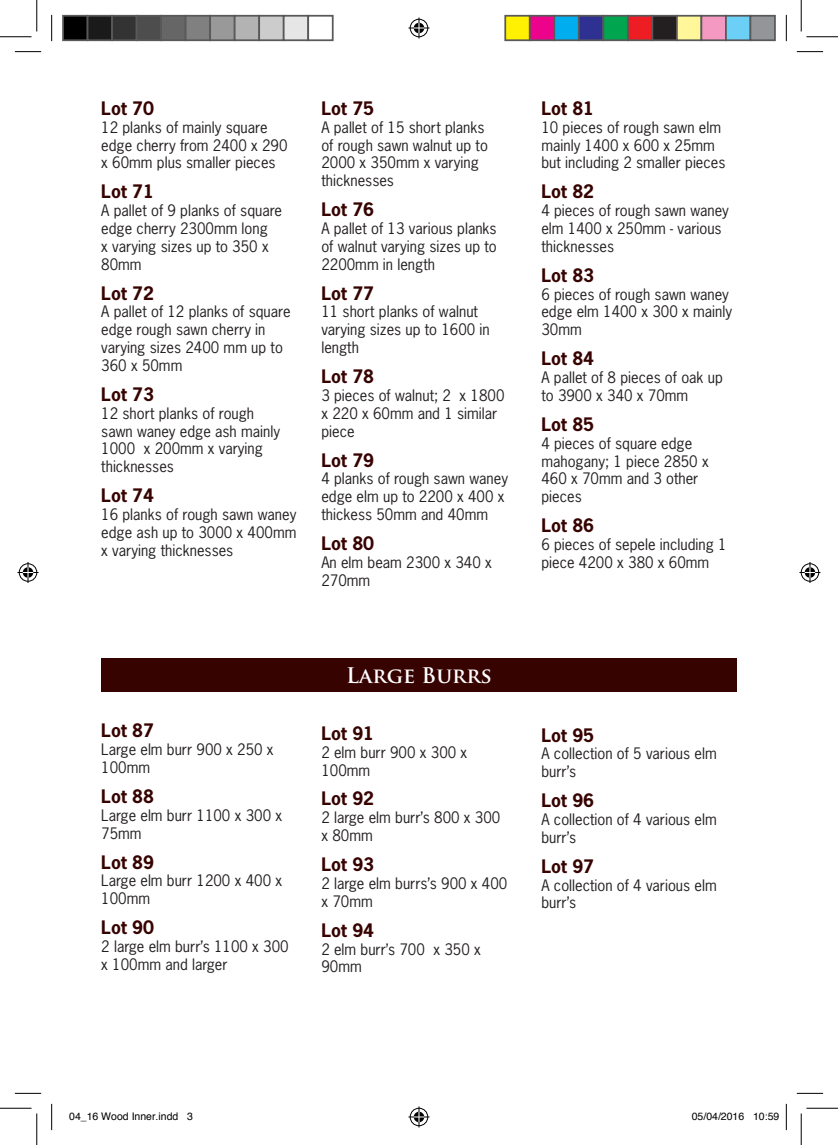
<style>
.page{position:relative;width:838px;height:1145px;background:#fff}
.page>*{position:absolute;margin:0;border:0;box-sizing:border-box;transform-origin:0 0}
.t1{font:700 21px "Trajan Pro";color:#fff}
.t2{font:700 17.5px "News Gothic Std";color:#360300}
.t3{font:14.88px/17.8px "News Gothic Std";color:#231f20}
.t4{font:10.5px "Helvetica";color:#000}
</style>
<div class="page">
<div style="left:101px;top:658px;width:635px;height:34px;background:#360300"></div>
<svg style="left:15px;top:51px;width:26px;height:1px"></svg>
<svg style="left:796px;top:51px;width:27px;height:1px"></svg>
<svg style="left:15px;top:1093px;width:26px;height:1px"></svg>
<svg style="left:796px;top:1093px;width:27px;height:1px"></svg>
<svg style="left:51px;top:15px;width:1px;height:26px"></svg>
<svg style="left:51px;top:1104px;width:1px;height:26px"></svg>
<svg style="left:786px;top:15px;width:1px;height:26px"></svg>
<svg style="left:786px;top:1104px;width:1px;height:26px"></svg>
<hr style="left:0;top:36px;width:32px;height:1px;background:#000">
<hr style="left:806px;top:36px;width:31px;height:1px;background:#000">
<hr style="left:0;top:1108px;width:32px;height:1px;background:#000">
<hr style="left:806px;top:1108px;width:31px;height:1px;background:#000">
<hr style="left:36px;top:0;width:1px;height:31px;background:#000">
<hr style="left:36px;top:1113px;width:1px;height:32px;background:#000">
<hr style="left:800px;top:0;width:1px;height:31px;background:#000">
<hr style="left:800px;top:1113px;width:1px;height:32px;background:#000">
<svg style="left:408px;top:18px;width:21px;height:21px"></svg>
<svg style="left:408px;top:1106px;width:21px;height:21px"></svg>
<svg style="left:18px;top:562px;width:21px;height:21px"></svg>
<svg style="left:799px;top:562px;width:21px;height:21px"></svg>
<div style="left:63px;top:16px;width:25px;height:24px;background:#000"></div>
<div style="left:62px;top:15px;width:26px;height:26px;border:2px solid #595959"></div>
<div style="left:88px;top:16px;width:24px;height:24px;background:#1a1a1a"></div>
<div style="left:87px;top:15px;width:26px;height:26px;border:2px solid #595959"></div>
<div style="left:112px;top:16px;width:25px;height:24px;background:#333"></div>
<div style="left:111px;top:15px;width:26px;height:26px;border:2px solid #595959"></div>
<div style="left:137px;top:16px;width:24px;height:24px;background:#4d4d4d"></div>
<div style="left:136px;top:15px;width:26px;height:26px;border:2px solid #595959"></div>
<div style="left:161px;top:16px;width:25px;height:24px;background:#666"></div>
<div style="left:160px;top:15px;width:26px;height:26px;border:2px solid #595959"></div>
<div style="left:186px;top:16px;width:24px;height:24px;background:#808080"></div>
<div style="left:185px;top:15px;width:26px;height:26px;border:2px solid #595959"></div>
<div style="left:210px;top:16px;width:25px;height:24px;background:#999"></div>
<div style="left:209px;top:15px;width:26px;height:26px;border:2px solid #595959"></div>
<div style="left:235px;top:16px;width:24px;height:24px;background:#b3b3b3"></div>
<div style="left:234px;top:15px;width:26px;height:26px;border:2px solid #595959"></div>
<div style="left:259px;top:16px;width:25px;height:24px;background:#ccc"></div>
<div style="left:258px;top:15px;width:26px;height:26px;border:2px solid #595959"></div>
<div style="left:284px;top:16px;width:24px;height:24px;background:#e6e6e6"></div>
<div style="left:283px;top:15px;width:26px;height:26px;border:2px solid #595959"></div>
<div style="left:307px;top:15px;width:26px;height:26px;border:2px solid #595959"></div>
<div style="left:505px;top:16px;width:24px;height:24px;background:#fff101"></div>
<div style="left:504px;top:15px;width:26px;height:26px;border:2px solid #595959"></div>
<div style="left:529px;top:16px;width:25px;height:24px;background:#ed028c"></div>
<div style="left:529px;top:15px;width:26px;height:26px;border:2px solid #595959"></div>
<div style="left:554px;top:16px;width:24px;height:24px;background:#00aeef"></div>
<div style="left:553px;top:15px;width:26px;height:26px;border:2px solid #595959"></div>
<div style="left:578px;top:16px;width:25px;height:24px;background:#2e3092"></div>
<div style="left:578px;top:15px;width:26px;height:26px;border:2px solid #595959"></div>
<div style="left:603px;top:16px;width:24px;height:24px;background:#00a54f"></div>
<div style="left:602px;top:15px;width:26px;height:26px;border:2px solid #595959"></div>
<div style="left:627px;top:16px;width:25px;height:24px;background:#ee1d23"></div>
<div style="left:627px;top:15px;width:26px;height:26px;border:2px solid #595959"></div>
<div style="left:652px;top:16px;width:24px;height:24px;background:#231f20"></div>
<div style="left:651px;top:15px;width:26px;height:26px;border:2px solid #595959"></div>
<div style="left:676px;top:16px;width:25px;height:24px;background:#fff79a"></div>
<div style="left:676px;top:15px;width:26px;height:26px;border:2px solid #595959"></div>
<div style="left:701px;top:16px;width:24px;height:24px;background:#f499c2"></div>
<div style="left:700px;top:15px;width:26px;height:26px;border:2px solid #595959"></div>
<div style="left:725px;top:16px;width:25px;height:24px;background:#6bcff6"></div>
<div style="left:725px;top:15px;width:26px;height:26px;border:2px solid #595959"></div>
<div style="left:750px;top:16px;width:24px;height:24px;background:#939598"></div>
<div style="left:749px;top:15px;width:26px;height:26px;border:2px solid #595959"></div>
<p class="t2" style="left:101px;top:97px;width:54px">Lot 70</p>
<p class="t3" style="left:101px;top:118px;width:188px">12 planks of mainly square edge cherry from 2400 x 290 x 60mm plus smaller pieces</p>
<p class="t2" style="left:101px;top:180px;width:54px">Lot 71</p>
<p class="t3" style="left:101px;top:202px;width:182px">A pallet of 9 planks of square edge cherry 2300mm long<br>x varying sizes up to 350 x<br>80mm</p>
<p class="t2" style="left:101px;top:281px;width:54px">Lot 72</p>
<p class="t3" style="left:101px;top:303px;width:191px">A pallet of 12 planks of square edge rough sawn cherry in varying sizes 2400 mm up to<br>360 x 50mm</p>
<p class="t2" style="left:101px;top:383px;width:54px">Lot 73</p>
<p class="t3" style="left:101px;top:404px;width:180px">12 short planks of rough sawn waney edge ash mainly<br>1000 x 200mm x varying thicknesses</p>
<p class="t2" style="left:101px;top:484px;width:54px">Lot 74</p>
<p class="t3" style="left:101px;top:505px;width:197px;text-align:justify">16 planks of rough sawn waney edge ash up to 3000 x 400mm x varying thicknesses</p>
<p class="t2" style="left:321px;top:97px;width:54px">Lot 75</p>
<p class="t3" style="left:321px;top:118px;width:168px">A pallet of 15 short planks of rough sawn walnut up to<br>2000 x 350mm x varying thicknesses</p>
<p class="t2" style="left:321px;top:198px;width:54px">Lot 76</p>
<p class="t3" style="left:321px;top:219px;width:177px;text-align:justify">A pallet of 13 various planks of walnut varying sizes up to 2200mm in length</p>
<p class="t2" style="left:321px;top:281px;width:54px">Lot 77</p>
<p class="t3" style="left:321px;top:303px;width:170px">11 short planks of walnut varying sizes up to 1600 in length</p>
<p class="t2" style="left:321px;top:365px;width:54px">Lot 78</p>
<p class="t3" style="left:321px;top:386px;width:185px">3 pieces of walnut; 2 x 1800 x 220 x 60mm and 1 similar piece</p>
<p class="t2" style="left:321px;top:448px;width:54px">Lot 79</p>
<p class="t3" style="left:321px;top:470px;width:188px">4 planks of rough sawn waney edge elm up to 2200 x 400 x thickess 50mm and 40mm</p>
<p class="t2" style="left:321px;top:532px;width:54px">Lot 80</p>
<p class="t3" style="left:321px;top:553px;width:172px">An elm beam 2300 x 340 x<br>270mm</p>
<p class="t2" style="left:101px;top:719px;width:54px">Lot 87</p>
<p class="t3" style="left:101px;top:741px;width:174px">Large elm burr 900 x 250 x<br>100mm</p>
<p class="t2" style="left:101px;top:785px;width:54px">Lot 88</p>
<p class="t3" style="left:101px;top:806px;width:182px">Large elm burr 1100 x 300 x<br>75mm</p>
<p class="t2" style="left:101px;top:850px;width:54px">Lot 89</p>
<p class="t3" style="left:101px;top:872px;width:182px">Large elm burr 1200 x 400 x<br>100mm</p>
<p class="t2" style="left:101px;top:916px;width:54px">Lot 90</p>
<p class="t3" style="left:101px;top:937px;width:189px">2 large elm burr’s 1100 x 300 x 100mm and larger</p>
<h1 class="t1" style="left:346px;top:662px;width:147px">Large Burrs</h1>
<p class="t2" style="left:321px;top:722px;width:54px">Lot 91</p>
<p class="t3" style="left:321px;top:743px;width:147px">2 elm burr 900 x 300 x<br>100mm</p>
<p class="t2" style="left:321px;top:787px;width:54px">Lot 92</p>
<p class="t3" style="left:321px;top:809px;width:180px">2 large elm burr’s 800 x 300 x 80mm</p>
<p class="t2" style="left:321px;top:853px;width:54px">Lot 93</p>
<p class="t3" style="left:321px;top:874px;width:187px">2 large elm burrs’s 900 x 400 x 70mm</p>
<p class="t2" style="left:321px;top:918px;width:54px">Lot 94</p>
<p class="t3" style="left:321px;top:940px;width:161px">2 elm burr’s 700 x 350 x<br>90mm</p>
<p class="t2" style="left:541px;top:97px;width:54px">Lot 81</p>
<p class="t3" style="left:541px;top:118px;width:186px">10 pieces of rough sawn elm mainly 1400 x 600 x 25mm but including 2 smaller pieces</p>
<p class="t2" style="left:541px;top:180px;width:54px">Lot 82</p>
<p class="t3" style="left:541px;top:202px;width:189px">4 pieces of rough sawn waney elm 1400 x 250mm - various thicknesses</p>
<p class="t2" style="left:541px;top:264px;width:54px">Lot 83</p>
<p class="t3" style="left:541px;top:285px;width:192px">6 pieces of rough sawn waney edge elm 1400 x 300 x mainly<br>30mm</p>
<p class="t2" style="left:541px;top:347px;width:54px">Lot 84</p>
<p class="t3" style="left:541px;top:368px;width:183px">A pallet of 8 pieces of oak up to 3900 x 340 x 70mm</p>
<p class="t2" style="left:541px;top:413px;width:54px">Lot 85</p>
<p class="t3" style="left:541px;top:434px;width:169px">4 pieces of square edge mahogany; 1 piece 2850 x<br>460 x 70mm and 3 other pieces</p>
<p class="t2" style="left:541px;top:514px;width:54px">Lot 86</p>
<p class="t3" style="left:541px;top:535px;width:187px">6 pieces of sepele including 1 piece 4200 x 380 x 60mm</p>
<p class="t2" style="left:541px;top:723px;width:54px">Lot 95</p>
<p class="t3" style="left:541px;top:745px;width:177px">A collection of 5 various elm burr’s</p>
<p class="t2" style="left:541px;top:789px;width:54px">Lot 96</p>
<p class="t3" style="left:541px;top:810px;width:177px">A collection of 4 various elm burr’s</p>
<p class="t2" style="left:541px;top:855px;width:54px">Lot 97</p>
<p class="t3" style="left:541px;top:876px;width:177px">A collection of 4 various elm burr’s</p>
<p class="t4" style="left:69px;top:1108px;width:125px">04_16 Wood Inner.indd 3</p>
<p class="t4" style="left:691px;top:1108px;width:89px">05/04/2016 10:59</p>
</div>
